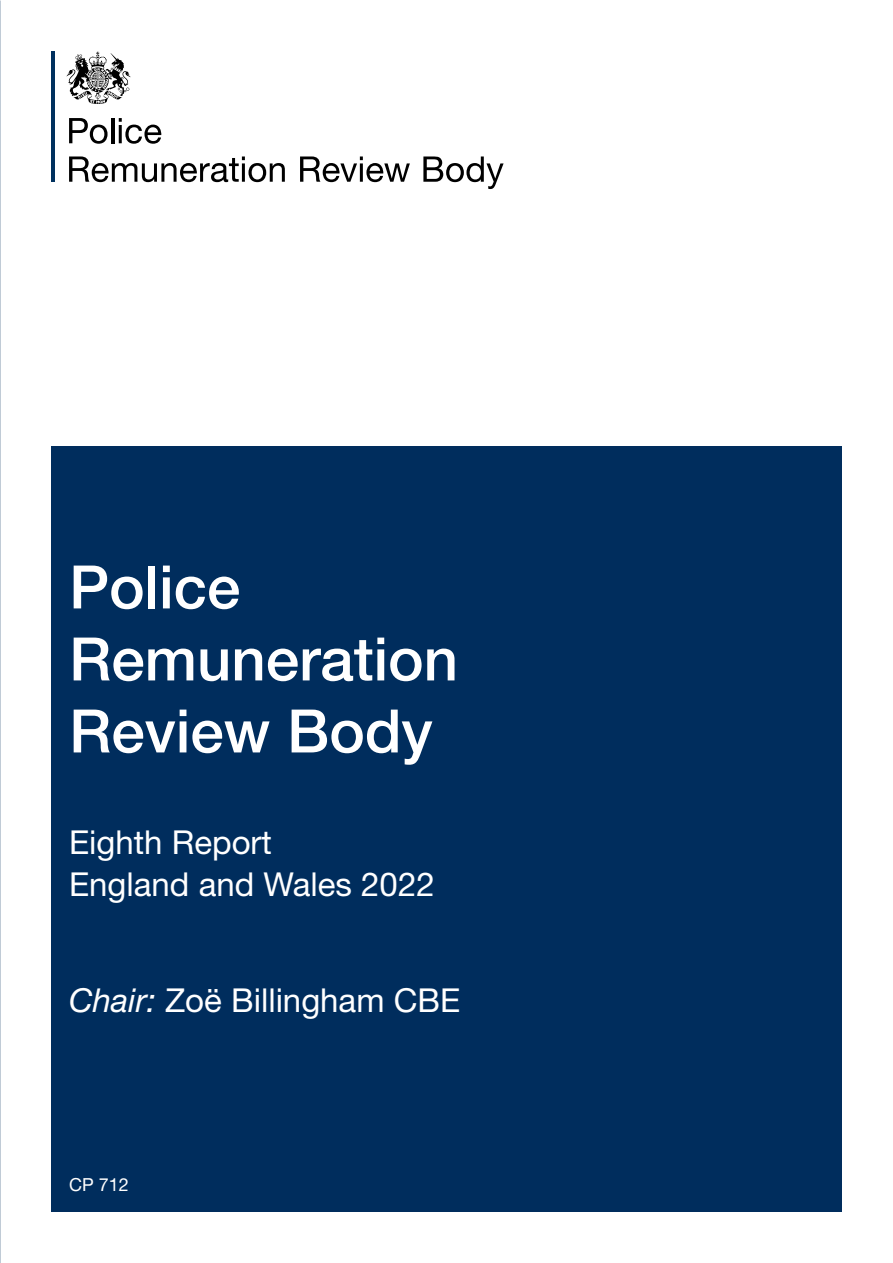
<style>
.page{position:relative;width:893px;height:1263px;background:#fff}
.page>*{position:absolute;margin:0;border:0;box-sizing:border-box;transform-origin:0 0}
.t1{font:500 60px/72px "Helvetica Neue LT Std";color:#fff}
.t2{font:33px/42px "Helvetica Neue LT Std";color:#fff}
.t3{font:18px "Helvetica Neue LT Std";color:#fff}
.s1{font-style:italic}
</style>
<div class="page">
<div style="left:51px;top:446px;width:791px;height:766px;background:#002d5d"></div>
<hr style="left:51px;top:51px;width:3px;height:130px;background:#00315f">
<svg style="left:66px;top:52px;width:65px;height:52px"></svg>
<svg style="left:69px;top:118px;width:39px;height:26px"></svg>
<hr style="left:111px;top:118px;width:3px;height:25px;background:#000">
<svg style="left:119px;top:118px;width:42px;height:26px"></svg>
<svg style="left:69px;top:156px;width:216px;height:26px"></svg>
<svg style="left:300px;top:156px;width:110px;height:26px"></svg>
<svg style="left:423px;top:156px;width:81px;height:33px"></svg>
<h1 class="t1" style="left:69px;top:550px;width:390px">Police<br>Remuneration<br>Review Body</h1>
<p class="t2" style="left:69px;top:821px;width:367px">Eighth Report<br>England and Wales 2022</p>
<p class="t2" style="left:69px;top:979px;width:393px"><span class="s1">Chair:</span> Zoë Billingham CBE</p>
<p class="t3" style="left:69px;top:1174px;width:61px">CP 712</p>
</div>
